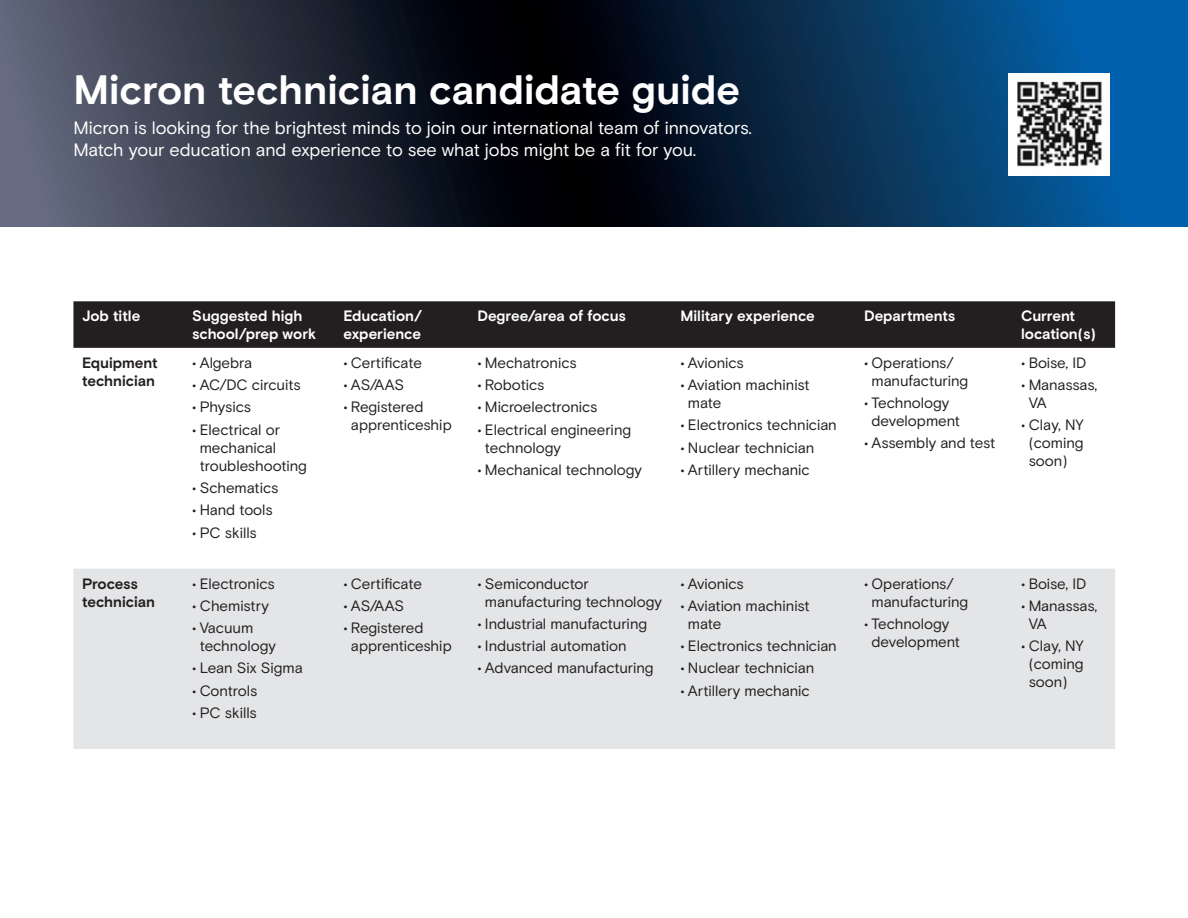
<style>
.page{position:relative;width:1188px;height:918px;background:#fff}
.page>*{position:absolute;margin:0;border:0;box-sizing:border-box;transform-origin:0 0}
.t1{font:700 41.1px "Micron Basis";color:#fff}
.t2{font:18px/22.5px "Micron Basis";letter-spacing:-.005em;color:#fff}
.t3{font:15px/18px "Micron Basis";letter-spacing:-.005em;color:#231f20}
.t4{font:700 15px/18px "Micron Basis";color:#fff}
.t5{font:700 15px/18px "Micron Basis";letter-spacing:-.005em;color:#231f20}
</style>
<div class="page">
<svg style="left:0;top:0;width:1188px;height:227px;background:#18314b"></svg>
<div style="left:73px;top:301px;width:1042px;height:47px;background:#231f20"></div>
<div style="left:73px;top:569px;width:1042px;height:180px;background:#e3e5e7"></div>
<img style="left:1009px;top:73px;width:101px;height:103px">
<h1 class="t1" style="left:73px;top:66px;width:668px">Micron technician candidate guide</h1>
<p class="t2" style="left:73px;top:117px;width:680px">Micron is looking for the brightest minds to join our international team of innovators.<br>Match your education and experience to see what jobs might be a fit for you.</p>
<p class="t4" style="left:82px;top:308px;width:60px">Job title</p>
<p class="t4" style="left:192px;top:308px;width:125px">Suggested high school/prep work</p>
<p class="t4" style="left:343px;top:308px;width:80px">Education/ experience</p>
<p class="t4" style="left:477px;top:308px;width:150px">Degree/area of focus</p>
<p class="t4" style="left:680px;top:308px;width:136px">Military experience</p>
<p class="t4" style="left:864px;top:308px;width:93px">Departments</p>
<p class="t4" style="left:1021px;top:308px;width:76px">Current location(s)</p>
<p class="t5" style="left:82px;top:354px;width:77px">Equipment technician</p>
<p class="t3" style="left:192px;top:354px;width:62px">• Algebra</p>
<p class="t3" style="left:343px;top:354px;width:80px">• Certificate</p>
<p class="t3" style="left:343px;top:376px;width:62px">• AS/AAS</p>
<p class="t3" style="left:351px;top:398px;width:102px;text-indent:-8px">• Registered apprenticeship</p>
<p class="t3" style="left:872px;top:354px;width:98px;text-indent:-8px">• Operations/ manufacturing</p>
<p class="t3" style="left:872px;top:394px;width:90px;text-indent:-8px">• Technology development</p>
<p class="t3" style="left:864px;top:434px;width:133px">• Assembly and test</p>
<p class="t3" style="left:477px;top:354px;width:101px">• Mechatronics</p>
<p class="t3" style="left:477px;top:376px;width:69px">• Robotics</p>
<p class="t3" style="left:477px;top:398px;width:122px">• Microelectronics</p>
<p class="t3" style="left:485px;top:421px;width:148px;text-indent:-8px">• Electrical engineering technology</p>
<p class="t3" style="left:477px;top:461px;width:166px">• Mechanical technology</p>
<p class="t3" style="left:680px;top:354px;width:65px">• Avionics</p>
<p class="t3" style="left:688px;top:376px;width:123px;text-indent:-8px">• Aviation machinist mate</p>
<p class="t3" style="left:680px;top:416px;width:158px">• Electronics technician</p>
<p class="t3" style="left:680px;top:439px;width:135px">• Nuclear technician</p>
<p class="t3" style="left:680px;top:461px;width:131px">• Artillery mechanic</p>
<p class="t3" style="left:1021px;top:354px;width:67px">• Boise, ID</p>
<p class="t3" style="left:1029px;top:376px;width:70px;text-indent:-8px">• Manassas,<br>VA</p>
<p class="t3" style="left:1021px;top:416px;width:64px;text-align:center">• Clay, NY (coming soon)</p>
<p class="t3" style="left:192px;top:376px;width:110px">• AC/DC circuits</p>
<p class="t3" style="left:192px;top:398px;width:60px">• Physics</p>
<p class="t3" style="left:200px;top:421px;width:109px;text-indent:-8px">• Electrical or mechanical troubleshooting</p>
<p class="t3" style="left:192px;top:479px;width:88px">• Schematics</p>
<p class="t3" style="left:192px;top:501px;width:82px">• Hand tools</p>
<p class="t3" style="left:192px;top:524px;width:66px">• PC skills</p>
<p class="t5" style="left:82px;top:575px;width:74px">Process technician</p>
<p class="t3" style="left:192px;top:575px;width:84px">• Electronics</p>
<p class="t3" style="left:192px;top:597px;width:78px">• Chemistry</p>
<p class="t3" style="left:200px;top:619px;width:78px;text-indent:-8px">• Vacuum technology</p>
<p class="t3" style="left:192px;top:660px;width:112px">• Lean Six Sigma</p>
<p class="t3" style="left:192px;top:682px;width:67px">• Controls</p>
<p class="t3" style="left:192px;top:704px;width:66px">• PC skills</p>
<p class="t3" style="left:343px;top:575px;width:80px">• Certificate</p>
<p class="t3" style="left:343px;top:597px;width:62px">• AS/AAS</p>
<p class="t3" style="left:351px;top:619px;width:102px;text-indent:-8px">• Registered apprenticeship</p>
<p class="t3" style="left:485px;top:575px;width:179px;text-indent:-8px">• Semiconductor manufacturing technology</p>
<p class="t3" style="left:477px;top:615px;width:171px">• Industrial manufacturing</p>
<p class="t3" style="left:477px;top:637px;width:151px">• Industrial automation</p>
<p class="t3" style="left:477px;top:660px;width:178px">• Advanced manufacturing</p>
<p class="t3" style="left:680px;top:575px;width:65px">• Avionics</p>
<p class="t3" style="left:688px;top:597px;width:123px;text-indent:-8px">• Aviation machinist mate</p>
<p class="t3" style="left:680px;top:637px;width:158px">• Electronics technician</p>
<p class="t3" style="left:680px;top:660px;width:135px">• Nuclear technician</p>
<p class="t3" style="left:680px;top:682px;width:131px">• Artillery mechanic</p>
<p class="t3" style="left:872px;top:575px;width:98px;text-indent:-8px">• Operations/ manufacturing</p>
<p class="t3" style="left:872px;top:615px;width:90px;text-indent:-8px">• Technology development</p>
<p class="t3" style="left:1021px;top:575px;width:67px">• Boise, ID</p>
<p class="t3" style="left:1029px;top:597px;width:70px;text-indent:-8px">• Manassas,<br>VA</p>
<p class="t3" style="left:1021px;top:637px;width:64px;text-align:center">• Clay, NY (coming soon)</p>
</div>
